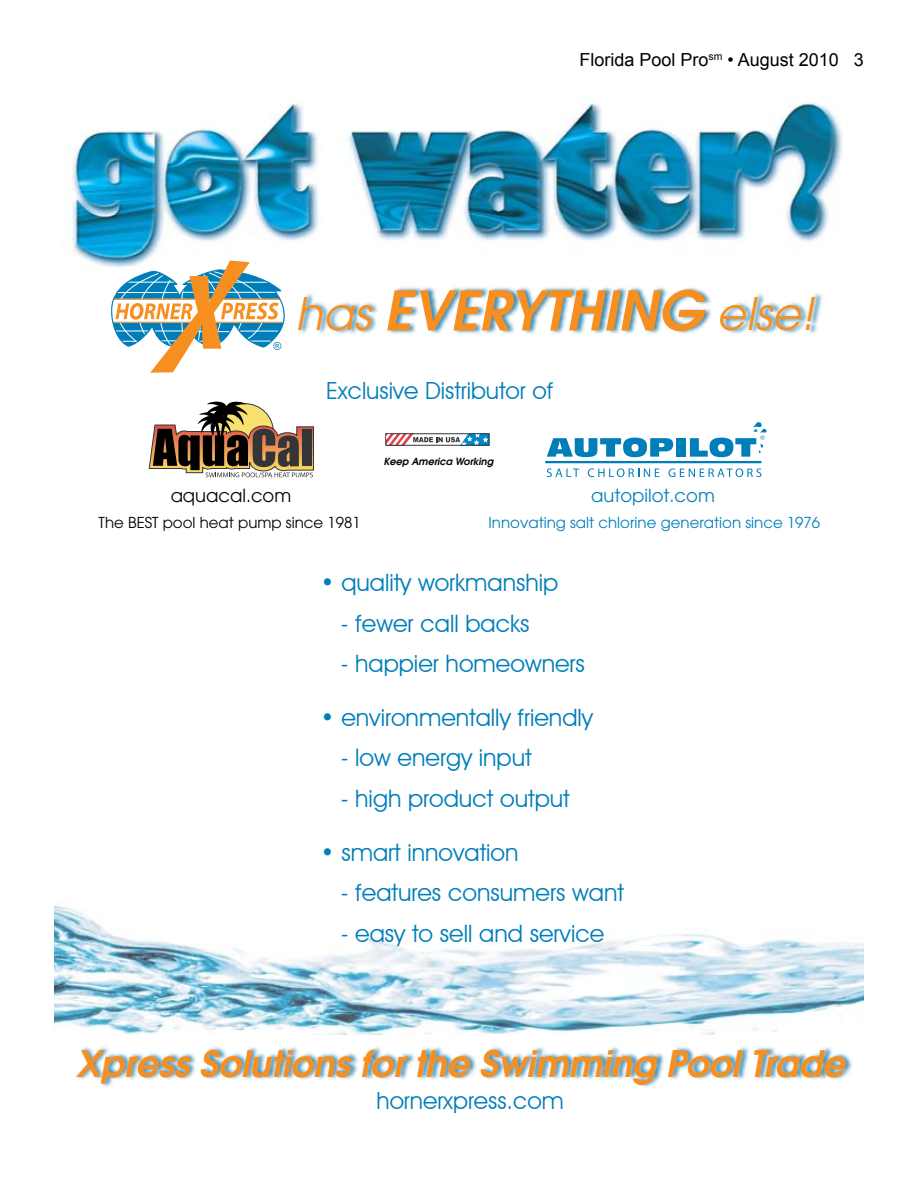
<style>
.page{position:relative;width:918px;height:1188px;background:#fff}
.page>*{position:absolute;margin:0;border:0;box-sizing:border-box;transform-origin:0 0}
.t1{font:italic 600 54.3px "Avant Garde";color:#f78f20}
.t2{font:italic 600 36.3px "Avant Garde";color:#f78f20}
.t3{font:24px "Avant Garde IT Cby BT";color:#007eb9}
.t4{font:23.7px "Avant Garde IT Cby BT";color:#007eb9}
.t5{font:18px "Arial";color:#000}
.t6{font:18px "Avant Garde";color:#007eb9}
.t7{font:18px "Avant Garde";color:#000}
.t8{font:15px "Avant Garde";color:#007eb9}
.t9{font:15px "Avant Garde";color:#000}
.t10{font:italic 600 9.75px "Avant Garde";color:#000}
.s1{font-weight:400;font-size:44.7px}
</style>
<div class="page">
<img style="left:54px;top:904px;width:810px;height:130px">
<img style="left:71px;top:102px;width:771px;height:158px">
<img style="left:299px;top:286px;width:524px;height:48px">
<img style="left:77px;top:1046px;width:776px;height:41px">
<svg style="left:88px;top:260px;width:197px;height:113px"></svg>
<svg style="left:149px;top:401px;width:165px;height:77px"></svg>
<svg style="left:547px;top:438px;width:126px;height:19px"></svg>
<div style="left:677px;top:438px;width:9px;height:19px;background:#007eb9"></div>
<hr style="left:545px;top:461px;width:216px;height:2px;background:#007eb9">
<svg style="left:690px;top:422px;width:77px;height:35px"></svg>
<svg style="left:547px;top:468px;width:32px;height:9px"></svg>
<svg style="left:588px;top:468px;width:71px;height:9px"></svg>
<svg style="left:669px;top:468px;width:92px;height:9px"></svg>
<svg style="left:386px;top:433px;width:103px;height:13px"></svg>
<p class="t5" style="left:580px;top:47px;width:286px">Florida Pool Pro<sup>sm</sup> • August 2010 3</p>
<h1 class="t1" style="left:296px;top:275px;width:520px"><span class="s1">has</span> EVERYTHING <span class="s1">else!</span></h1>
<p class="t4" style="left:326px;top:376px;width:229px">Exclusive Distributor of</p>
<p class="t7" style="left:171px;top:485px;width:122px">aquacal.com</p>
<p class="t9" style="left:99px;top:513px;width:264px">The BEST pool heat pump since 1981</p>
<p class="t10" style="left:384px;top:455px;width:111px">Keep America Working</p>
<p class="t6" style="left:591px;top:485px;width:125px">autopilot.com</p>
<p class="t8" style="left:489px;top:513px;width:333px">Innovating salt chlorine generation since 1976</p>
<p class="t3" style="left:320px;top:568px;width:239px">• quality workmanship</p>
<p class="t3" style="left:341px;top:609px;width:190px">- fewer call backs</p>
<p class="t3" style="left:341px;top:649px;width:246px">- happier homeowners</p>
<p class="t3" style="left:320px;top:703px;width:274px">• environmentally friendly</p>
<p class="t3" style="left:341px;top:743px;width:192px">- low energy input</p>
<p class="t3" style="left:341px;top:784px;width:231px">- high product output</p>
<p class="t3" style="left:320px;top:837px;width:200px">• smart innovation</p>
<p class="t3" style="left:341px;top:878px;width:285px">- features consumers want</p>
<p class="t3" style="left:341px;top:918px;width:265px">- easy to sell and service</p>
<h2 class="t2" style="left:76px;top:1040px;width:770px">Xpress Solutions for the Swimming Pool Trade</h2>
<p class="t4" style="left:376px;top:1086px;width:189px">hornerxpress.com</p>
</div>
